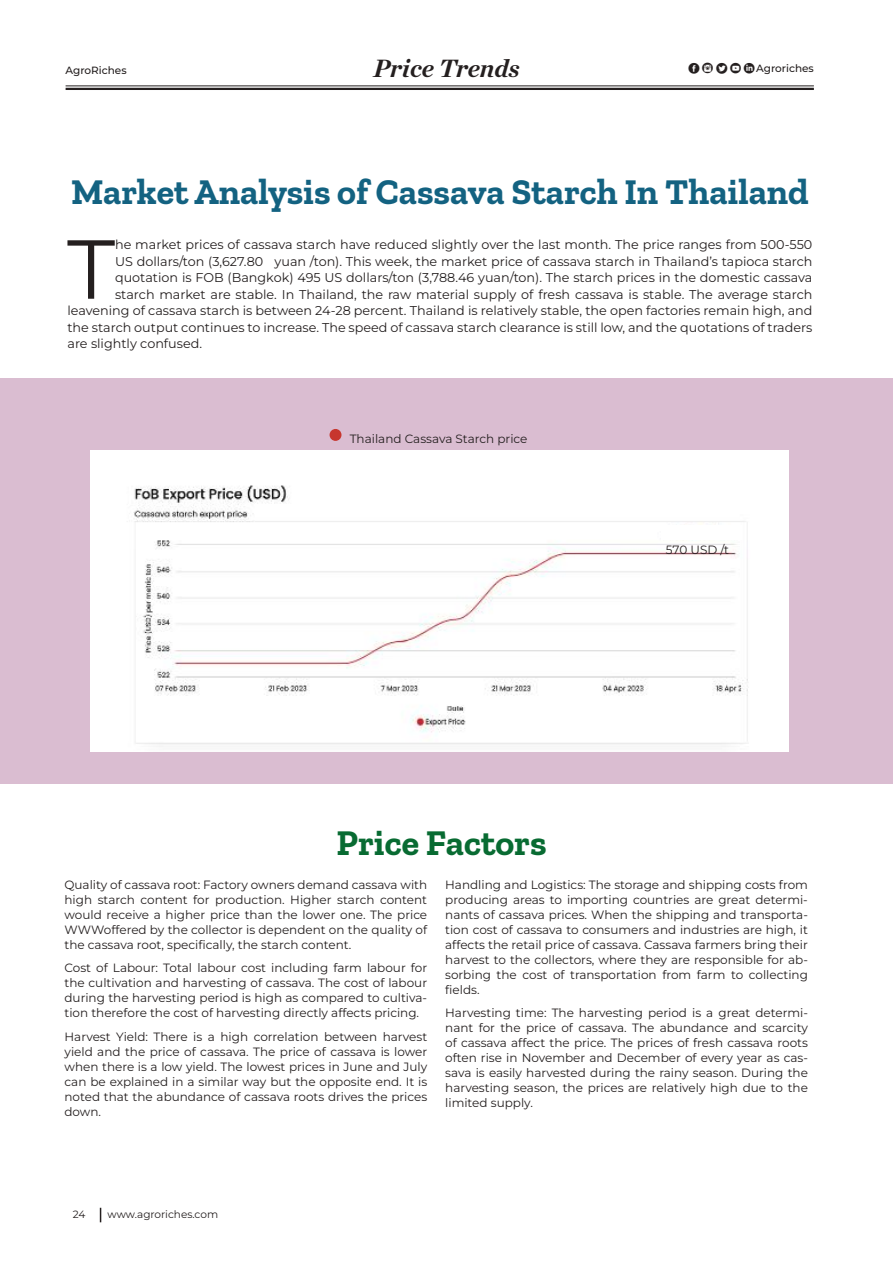
<style>
.page{position:relative;width:893px;height:1263px;background:#fff}
.page>*{position:absolute;margin:0;border:0;box-sizing:border-box;transform-origin:0 0}
.t1{font:83.4px "Montserrat";color:#241f1f}
.t2{font:700 36px "Zilla Slab";color:#136281}
.t3{font:700 36px "Zilla Slab";color:#086b32}
.t4{font:italic 700 25.5px "Chronicle Deck";color:#241f1f}
.t5{font:12.75px "Montserrat";color:#241f1f}
.t6{font:12px/15px "Montserrat";color:#241f1f;text-align:justify}
.t7{font:500 10.5px "Montserrat";color:#241f1f}
.t8{font:10.5px "Montserrat";letter-spacing:-.005em;color:#241f1f}
.s1{font-family:"Social Circles";font-weight:400;font-size:19.5px}
</style>
<div class="page">
<svg style="left:100px;top:1208px;width:1px;height:14px"></svg>
<hr style="left:66px;top:86px;width:748px;height:1px;background:#241f1f">
<hr style="left:66px;top:88px;width:748px;height:2px;background:#241f1f">
<div style="left:0;top:378px;width:893px;height:405px;background:#dabdd1"></div>
<div style="left:330px;top:429px;width:11px;height:12px;background:#c7362e;border-radius:50%"></div>
<img style="left:90px;top:450px;width:699px;height:302px">
<div style="left:662px;top:526px;width:80px;height:14px;background:#fff"></div>
<p class="t7" style="left:66px;top:63px;width:63px">AgroRiches</p>
<h3 class="t4" style="left:373px;top:48px;width:148px">Price Trends</h3>
<p class="t7" style="left:687px;top:61px;width:128px"><span class="s1">fityl</span>Agroriches</p>
<h2 class="t2" style="left:71px;top:171px;width:739px">Market Analysis of Cassava Starch In Thailand</h2>
<h1 class="t1" style="left:67px;top:214px;width:49px">T</h1>
<p class="t5" style="left:115px;top:236px;width:699px">he market prices of cassava starch have reduced slightly over the last month. The price ranges from 500-550</p>
<p class="t5" style="left:115px;top:253px;width:699px">US dollars/ton (3,627.80 yuan /ton). This week, the market price of cassava starch in Thailand’s tapioca starch</p>
<p class="t5" style="left:115px;top:269px;width:699px">quotation is FOB (Bangkok) 495 US dollars/ton (3,788.46 yuan/ton). The starch prices in the domestic cassava</p>
<p class="t5" style="left:115px;top:286px;width:699px">starch market are stable. In Thailand, the raw material supply of fresh cassava is stable. The average starch</p>
<p class="t5" style="left:67px;top:302px;width:746px">leavening of cassava starch is between 24-28 percent. Thailand is relatively stable, the open factories remain high, and</p>
<p class="t5" style="left:67px;top:319px;width:746px">the starch output continues to increase. The speed of cassava starch clearance is still low, and the quotations of traders</p>
<p class="t5" style="left:67px;top:335px;width:136px">are slightly confused.</p>
<p class="t6" style="left:350px;top:430px;width:179px">Thailand Cassava Starch price</p>
<p class="t6" style="left:666px;top:541px;width:65px">570 USD /t</p>
<h2 class="t3" style="left:337px;top:822px;width:211px">Price Factors</h2>
<p class="t6" style="left:65px;top:876px;width:364px">Quality of cassava root: Factory owners demand cassava with high starch content for production. Higher starch content would receive a higher price than the lower one. The price WWWoffered by the collector is dependent on the quality of the cassava root, specifically, the starch content.</p>
<p class="t6" style="left:65px;top:960px;width:364px">Cost of Labour: Total labour cost including farm labour for the cultivation and harvesting of cassava. The cost of labour during the harvesting period is high as compared to cultiva&shy;tion therefore the cost of harvesting directly affects pricing.</p>
<p class="t6" style="left:65px;top:1028px;width:364px">Harvest Yield: There is a high correlation between harvest yield and the price of cassava. The price of cassava is lower when there is a low yield. The lowest prices in June and July can be explained in a similar way but the opposite end. It is noted that the abundance of cassava roots drives the prices down.</p>
<p class="t6" style="left:445px;top:876px;width:364px">Handling and Logistics: The storage and shipping costs from producing areas to importing countries are great determi&shy;nants of cassava prices. When the shipping and transporta&shy;tion cost of cassava to consumers and industries are high, it affects the retail price of cassava. Cassava farmers bring their harvest to the collectors, where they are responsible for ab&shy;sorbing the cost of transportation from farm to collecting fields.</p>
<p class="t6" style="left:445px;top:1005px;width:364px">Harvesting time: The harvesting period is a great determi&shy;nant for the price of cassava. The abundance and scarcity of cassava affect the price. The prices of fresh cassava roots often rise in November and December of every year as cas&shy;sava is easily harvested during the rainy season. During the harvesting season, the prices are relatively high due to the limited supply.</p>
<p class="t8" style="left:73px;top:1207px;width:14px">24</p>
<p class="t8" style="left:108px;top:1207px;width:112px">www.agroriches.com</p>
</div>
